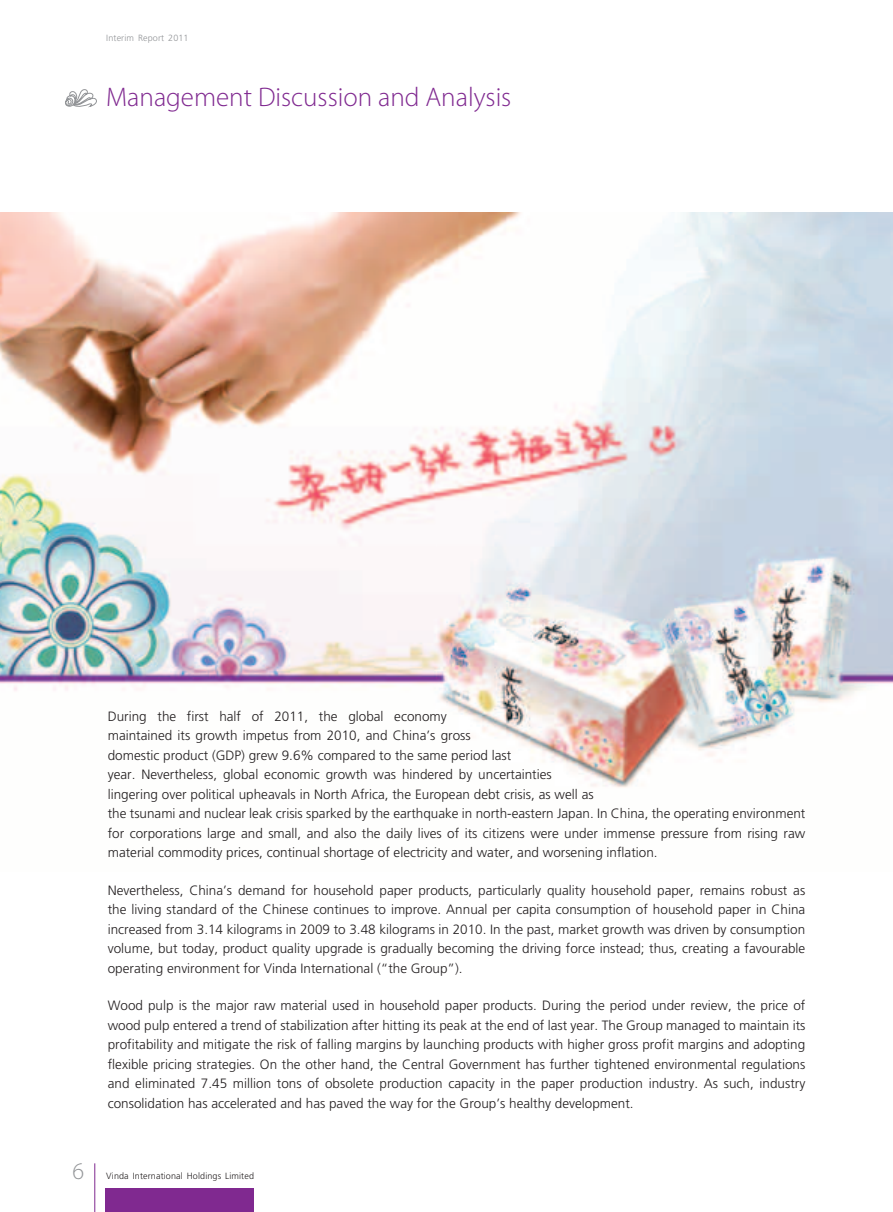
<style>
.page{position:relative;width:893px;height:1212px;background:#fff}
.page>*{position:absolute;margin:0;border:0;box-sizing:border-box;transform-origin:0 0}
.t1{font:300 27px "Myriad Pro";color:#802990}
.t2{font:300 24px "Myriad Pro";color:#939598}
.t3{font:300 13.5px/19.5px "Frutiger LT Std";color:#231f20;text-align:justify}
.t4{font:300 9px "Frutiger LT Std";letter-spacing:.015em;color:#231f20}
.t5{font:300 9px "Frutiger LT Std";letter-spacing:.015em;color:#939598}
</style>
<div class="page">
<svg style="left:65px;top:89px;width:32px;height:19px"></svg>
<hr style="left:94px;top:1163px;width:1px;height:49px;background:#802990">
<div style="left:106px;top:1188px;width:148px;height:24px;background:#802990"></div>
<img style="left:0;top:213px;width:893px;height:575px">
<p class="t5" style="left:106px;top:33px;width:84px">Interim Report 2011</p>
<h1 class="t1" style="left:106px;top:82px;width:407px">Management Discussion and Analysis</h1>
<p class="t3" style="left:108px;top:706px;width:699px;text-align:left">During the first half of 2011, the global economy<br>maintained its growth impetus from 2010, and China’s gross<br>domestic product (GDP) grew 9.6% compared to the same period last<br>year. Nevertheless, global economic growth was hindered by uncertainties<br>lingering over political upheavals in North Africa, the European debt crisis, as well as<br>the tsunami and nuclear leak crisis sparked by the earthquake in north-eastern Japan. In China, the operating environment for corporations large and small, and also the daily lives of its citizens were under immense pressure from rising raw material commodity prices, continual shortage of electricity and water, and worsening inflation.</p>
<p class="t3" style="left:108px;top:880px;width:699px">Nevertheless, China’s demand for household paper products, particularly quality household paper, remains robust as the living standard of the Chinese continues to improve. Annual per capita consumption of household paper in China increased from 3.14 kilograms in 2009 to 3.48 kilograms in 2010. In the past, market growth was driven by consumption volume, but today, product quality upgrade is gradually becoming the driving force instead; thus, creating a favourable operating environment for Vinda International (“the Group”).</p>
<p class="t3" style="left:108px;top:996px;width:699px">Wood pulp is the major raw material used in household paper products. During the period under review, the price of wood pulp entered a trend of stabilization after hitting its peak at the end of last year. The Group managed to maintain its profitability and mitigate the risk of falling margins by launching products with higher gross profit margins and adopting flexible pricing strategies. On the other hand, the Central Government has further tightened environmental regulations and eliminated 7.45 million tons of obsolete production capacity in the paper production industry. As such, industry consolidation has accelerated and has paved the way for the Group’s healthy development.</p>
<h2 class="t2" style="left:73px;top:1158px;width:13px">6</h2>
<p class="t4" style="left:106px;top:1170px;width:149px">Vinda International Holdings Limited</p>
</div>
